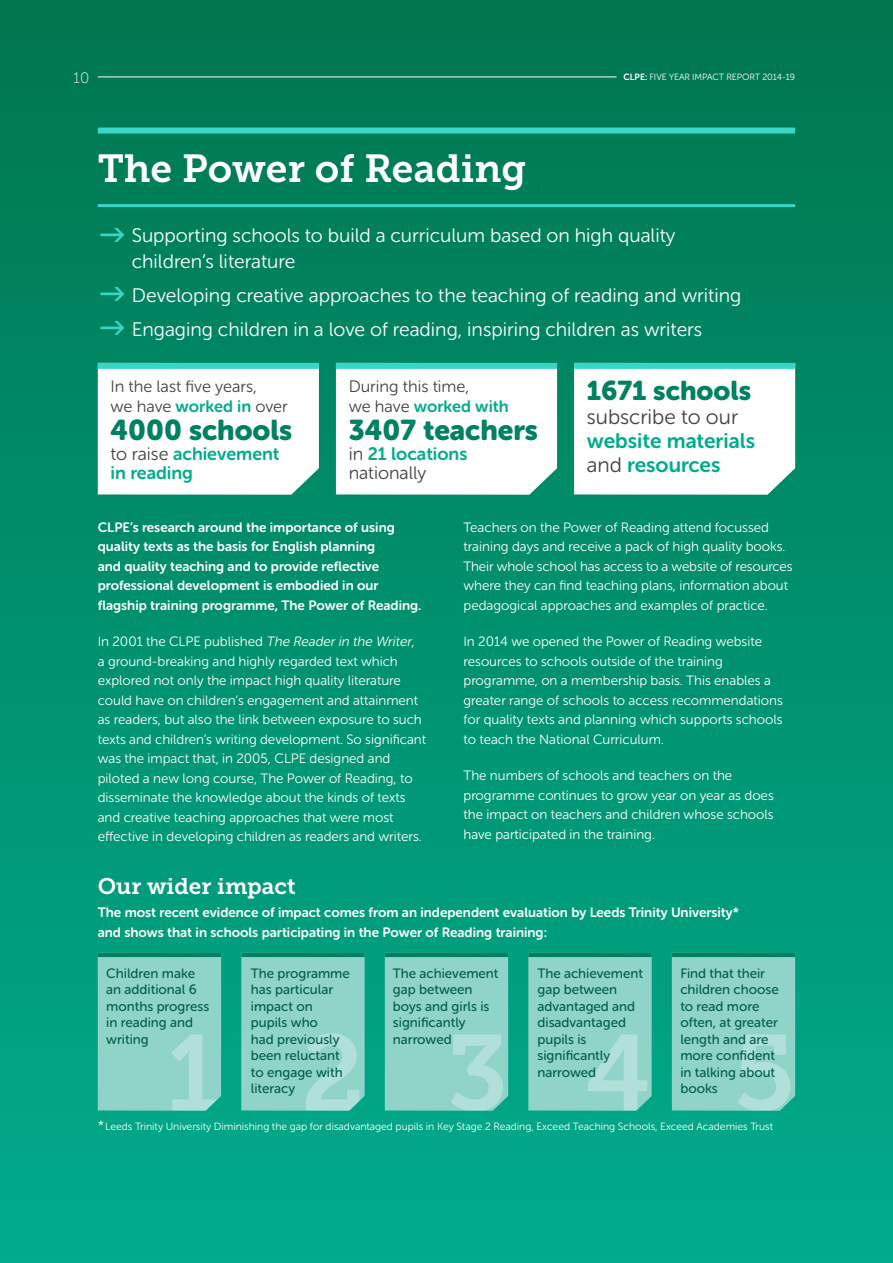
<style>
.page{position:relative;width:893px;height:1263px;background:#fff}
.page>*{position:absolute;margin:0;border:0;box-sizing:border-box;transform-origin:0 0}
.t1{font:39px "Museo Slab 700";color:#fff}
.t2{font:28.5px "Museo Sans Rounded 900";color:#008161}
.t3{font:27px "Museo Sans Rounded 900";color:#008161}
.t4{font:22.5px "Museo Slab 700";color:#fff}
.t5{font:21px/24px "Museo Sans Rounded 700";color:#00ac8d}
.t6{font:21px "Museo Sans Rounded 300";color:#454240}
.t7{font:19.5px/25.5px "Museo Sans Rounded 300";color:#fff}
.t8{font:18px/19.5px "Museo Sans Rounded 700";color:#00ac8d}
.t9{font:18px "Museo Sans Rounded 300";color:#454240}
.t10{font:16.5px/19.5px "Museo Sans Rounded 300";color:#454240}
.t11{font:16.5px "Museo Sans Rounded 700";color:#00ac8d}
.t12{font:15px "Museo Sans Rounded 100";color:#fff}
.t13{font:13.5px/19.5px "Museo Sans Rounded 300";color:#fff}
.t14{font:13.5px/16.5px "Museo Sans Rounded 500";color:#006045}
.t15{font:13.5px/19.5px "Museo Sans Rounded 700";color:#fff}
.t16{font:10.5px "Museo Sans Rounded 300";color:#fff}
.t17{font:9px "Museo Sans Rounded 300";color:#fff}
.s1{font-family:"Museo Sans Rounded 700"}
.s2{font-family:"Museo Sans Rounded 700";color:#00ac8d}
.s3{font-family:"Museo Sans Rounded 300";color:#454240}
.s4{font-style:italic}
.s5{font-size:13.5px}
</style>
<div class="page">
<div style="left:0;top:0;width:893px;height:1263px;background:linear-gradient(to bottom,#01764f,#00ac8d)"></div>
<svg style="left:98px;top:957px;width:123px;height:154px"></svg>
<svg style="left:241px;top:957px;width:124px;height:154px"></svg>
<svg style="left:385px;top:957px;width:123px;height:154px"></svg>
<svg style="left:528px;top:957px;width:124px;height:154px"></svg>
<svg style="left:672px;top:957px;width:123px;height:154px"></svg>
<hr style="left:98px;top:204px;width:697px;height:3px;background:#37d6c7">
<div style="left:98px;top:128px;width:697px;height:6px;background:#37d6c7"></div>
<svg style="left:336px;top:369px;width:221px;height:126px"></svg>
<svg style="left:98px;top:369px;width:221px;height:126px"></svg>
<svg style="left:574px;top:369px;width:221px;height:126px"></svg>
<div style="left:336px;top:363px;width:221px;height:6px;background:#37d6c7"></div>
<div style="left:98px;top:363px;width:221px;height:6px;background:#37d6c7"></div>
<div style="left:574px;top:363px;width:221px;height:6px;background:#37d6c7"></div>
<div style="left:98px;top:952px;width:123px;height:5px;background:#008161"></div>
<div style="left:241px;top:952px;width:124px;height:5px;background:#008161"></div>
<div style="left:385px;top:952px;width:123px;height:5px;background:#008161"></div>
<div style="left:528px;top:952px;width:124px;height:5px;background:#008161"></div>
<div style="left:672px;top:952px;width:123px;height:5px;background:#008161"></div>
<hr style="left:98px;top:77px;width:519px;height:1px;background:#fff">
<svg style="left:101px;top:228px;width:23px;height:14px"></svg>
<svg style="left:101px;top:287px;width:23px;height:14px"></svg>
<svg style="left:101px;top:321px;width:23px;height:14px"></svg>
<p class="t12" style="left:74px;top:70px;width:17px">10</p>
<p class="t17" style="left:623px;top:72px;width:173px"><span class="s1">CLPE:</span> FIVE YEAR IMPACT REPORT 2014-19</p>
<h1 class="t1" style="left:98px;top:147px;width:430px">The Power of Reading</h1>
<h3 class="t7" style="left:132px;top:223px;width:545px">Supporting schools to build a curriculum based on high quality children’s literature</h3>
<h3 class="t7" style="left:132px;top:278px;width:611px;line-height:34px">Developing creative approaches to the teaching of reading and writing<br>Engaging children in a love of reading, inspiring children as writers</h3>
<p class="t10" style="left:111px;top:377px;width:179px">In the last five years,<br>we have <span class="s2">worked in</span> over</p>
<h2 class="t2" style="left:111px;top:414px;width:183px">4000 schools</h2>
<h3 class="t8" style="left:111px;top:444px;width:170px"><span class="s3">to raise</span> achievement in reading</h3>
<p class="t10" style="left:349px;top:377px;width:122px">During this time,</p>
<p class="t11" style="left:349px;top:397px;width:162px"><span class="s3">we have</span> worked with</p>
<h2 class="t2" style="left:349px;top:414px;width:191px">3407 teachers</h2>
<h3 class="t8" style="left:349px;top:444px;width:120px"><span class="s3">in</span> 21 locations</h3>
<h3 class="t9" style="left:349px;top:463px;width:79px">nationally</h3>
<h3 class="t3" style="left:587px;top:375px;width:166px">1671 schools</h3>
<h3 class="t6" style="left:587px;top:406px;width:153px">subscribe to our</h3>
<h3 class="t5" style="left:587px;top:429px;width:170px">website materials <span class="s3">and</span> resources</h3>
<p class="t15" style="left:98px;top:517px;width:325px">CLPE’s research around the importance of using quality texts as the basis for English planning<br>and quality teaching and to provide reflective professional development is embodied in our flagship training programme, The Power of Reading.</p>
<p class="t13" style="left:98px;top:632px;width:330px">In 2001 the CLPE published <span class="s4">The Readerin the Writer</span>,<br>a ground-breaking and highly regarded text which explored not only the impact high quality literature could have on children’s engagement and attainment as readers, but also the link between exposure to such texts and children’s writing development. So significant was the impact that, in 2005, CLPE designed and piloted a new long course, The Power of Reading, to disseminate the knowledge about the kinds of texts and creative teaching approaches that were most effective in developing children as readers and writers.</p>
<p class="t13" style="left:463px;top:517px;width:331px">Teachers on the Power of Reading attend focussed training days and receive a pack of high quality books.<br>Their whole school has access to a website of resources where they can find teaching plans, information about pedagogical approaches and examples of practice.</p>
<p class="t13" style="left:463px;top:632px;width:321px">In 2014 we opened the Power of Reading website resources to schools outside of the training programme, on a membership basis. This enables a greater range of schools to access recommendations for quality texts and planning which supports schools to teach the National Curriculum.</p>
<p class="t13" style="left:463px;top:766px;width:312px">The numbers of schools and teachers on the programme continues to grow year on year as does the impact on teachers and children whose schools have participated in the training.</p>
<h3 class="t4" style="left:98px;top:873px;width:199px">Our wider impact</h3>
<p class="t15" style="left:98px;top:903px;width:643px">The most recent evidence of impact comes from an independent evaluation by Leeds Trinity University* and shows that in schools participating in the Power of Reading training:</p>
<p class="t14" style="left:106px;top:965px;width:104px">Children make an additional 6 months progress in reading and writing</p>
<p class="t14" style="left:393px;top:965px;width:107px">The achievement gap between boys and girls is significantly narrowed</p>
<p class="t14" style="left:251px;top:965px;width:100px">The programme has particular impact on pupils who<br>had previously been reluctant to engage with literacy</p>
<p class="t14" style="left:537px;top:965px;width:107px">The achievement gap between advantaged and disadvantaged pupils is significantly narrowed</p>
<p class="t14" style="left:680px;top:965px;width:100px">Find that their children choose to read more often, at greater length and are more confident in talking about books</p>
<p class="t16" style="left:98px;top:1121px;width:677px"><span class="s5">*</span>Leeds Trinity University Diminishing the gap for disadvantaged pupils in Key Stage 2 Reading, Exceed Teaching Schools, Exceed Academies Trust</p>
</div>
